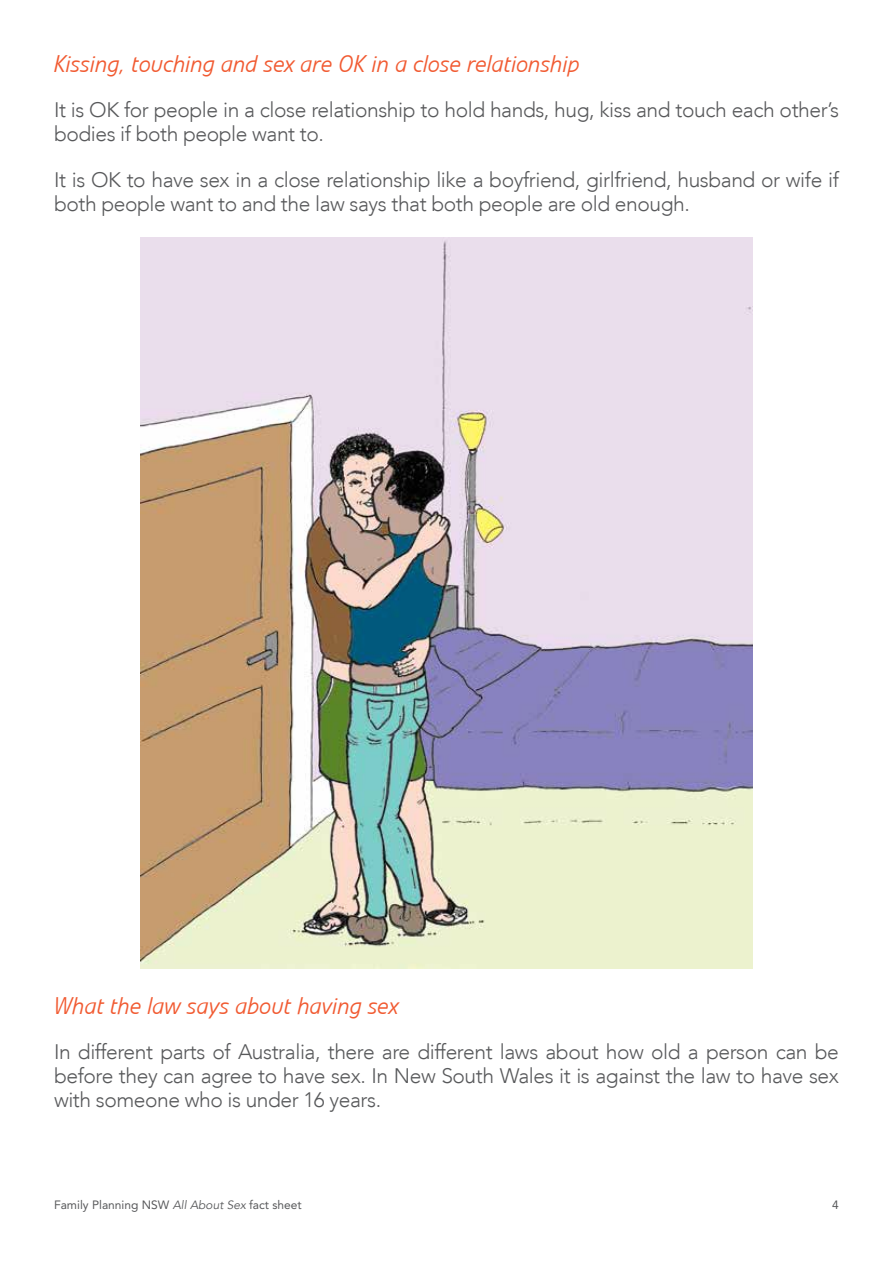
<style>
.page{position:relative;width:893px;height:1263px;background:#fff}
.page>*{position:absolute;margin:0;border:0;box-sizing:border-box;transform-origin:0 0}
.t1{font:italic 300 24px "Linotype Veto";color:#f15a31}
.t2{font:300 21px/24px "Avenir LT";letter-spacing:-.02em;color:#58595b}
.t3{font:12px "Avenir";color:#58595b}
.s1{font-family:"Avenir LT";font-style:italic}
</style>
<div class="page">
<img style="left:140px;top:237px;width:613px;height:731px">
<p class="t1" style="left:54px;top:50px;width:528px">Kissing, touching and sex are OK in a close relationship</p>
<p class="t2" style="left:54px;top:98px;width:786px">It is OK for people in a close relationship to hold hands, hug, kiss and touch each other’s bodies if both people want to.</p>
<p class="t2" style="left:54px;top:167px;width:786px">It is OK to have sex in a close relationship like a boyfriend, girlfriend, husband or wife if both people want to and the law says that both people are old enough.</p>
<p class="t1" style="left:54px;top:991px;width:347px">What the law says about having sex</p>
<p class="t2" style="left:54px;top:1040px;width:786px;text-align:justify">In different parts of Australia, there are different laws about how old a person can be before they can agree to have sex. In New South Wales it is against the law to have sex with someone who is under 16 years.</p>
<p class="t3" style="left:54px;top:1198px;width:249px">Family Planning NSW <span class="s1">All About Sex</span> fact sheet</p>
<p class="t3" style="left:832px;top:1198px;width:8px">4</p>
</div>
